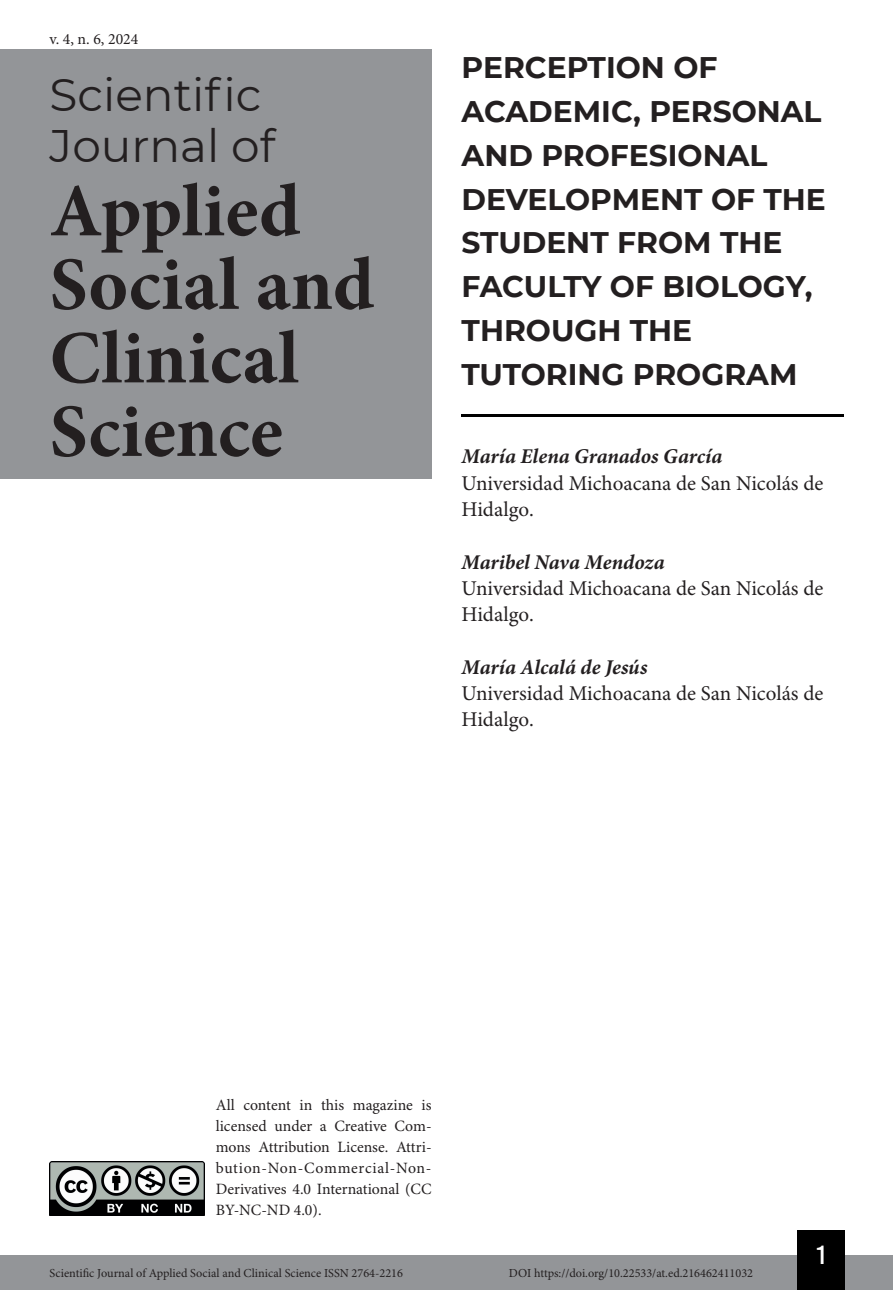
<style>
.page{position:relative;width:893px;height:1290px;background:#fff}
.page>*{position:absolute;margin:0;border:0;box-sizing:border-box;transform-origin:0 0}
.t1{font:700 75.25px/73.5px "Minion Pro";color:#231f20}
.t2{font:45.5px/50.8px "Montserrat";color:#231f20}
.t3{font:700 29.75px/43.8px "Montserrat";color:#231f20}
.t4{font:26.25px "Bebas Kai";color:#fff}
.t5{font:21px/26.2px "Minion Pro";color:#231f20}
.t6{font:italic 700 21px "Minion Pro";letter-spacing:-.005em;color:#231f20}
.t7{font:15.75px/21px "Minion Pro";color:#231f20;text-align:justify}
.t8{font:12.25px "Minion Pro";color:#231f20}
</style>
<div class="page">
<div style="left:0;top:1255px;width:893px;height:35px;background:#939598"></div>
<div style="left:797px;top:1230px;width:48px;height:60px;background:#000"></div>
<img style="left:50px;top:1161px;width:154px;height:54px">
<div style="left:0;top:50px;width:432px;height:429px;background:#939598"></div>
<hr style="left:462px;top:414px;width:382px;height:3px;background:#000">
<p class="t7" style="left:50px;top:29px;width:90px">v. 4, n. 6, 2024</p>
<h2 class="t2" style="left:50px;top:68px;width:227px">Scientific<br>Journal of</h2>
<h1 class="t1" style="left:50px;top:174px;width:326px">Applied<br>Social and<br>Clinical<br>Science</h1>
<h3 class="t3" style="left:462px;top:44px;width:366px">PERCEPTION OF<br>ACADEMIC, PERSONAL<br>AND PROFESIONAL<br>DEVELOPMENT OF THE<br>STUDENT FROM THE<br>FACULTY OF BIOLOGY,<br>THROUGH THE<br>TUTORING PROGRAM</h3>
<h3 class="t6" style="left:462px;top:442px;width:262px">María Elena Granados García</h3>
<h3 class="t5" style="left:462px;top:471px;width:363px">Universidad Michoacana de San Nicolás de<br>Hidalgo.</h3>
<h3 class="t6" style="left:462px;top:547px;width:204px">Maribel Nava Mendoza</h3>
<h3 class="t5" style="left:462px;top:576px;width:363px">Universidad Michoacana de San Nicolás de<br>Hidalgo.</h3>
<h3 class="t6" style="left:462px;top:652px;width:187px">María Alcalá de Jesús</h3>
<h3 class="t5" style="left:462px;top:681px;width:363px">Universidad Michoacana de San Nicolás de<br>Hidalgo.</h3>
<p class="t7" style="left:216px;top:1095px;width:217px">All content in this magazine is licensed under a Creative Com&shy;mons Attribution License. Attri&shy;bution-Non-Commercial-Non-Derivatives 4.0 International (CC BY-NC-ND 4.0).</p>
<h3 class="t4" style="left:817px;top:1241px;width:10px">1</h3>
<p class="t8" style="left:50px;top:1266px;width:355px">Scientific Journal of Applied Social and Clinical Science ISSN 2764-2216</p>
<p class="t8" style="left:509px;top:1266px;width:246px">DOI https://doi.org/10.22533/at.ed.216462411032</p>
</div>
